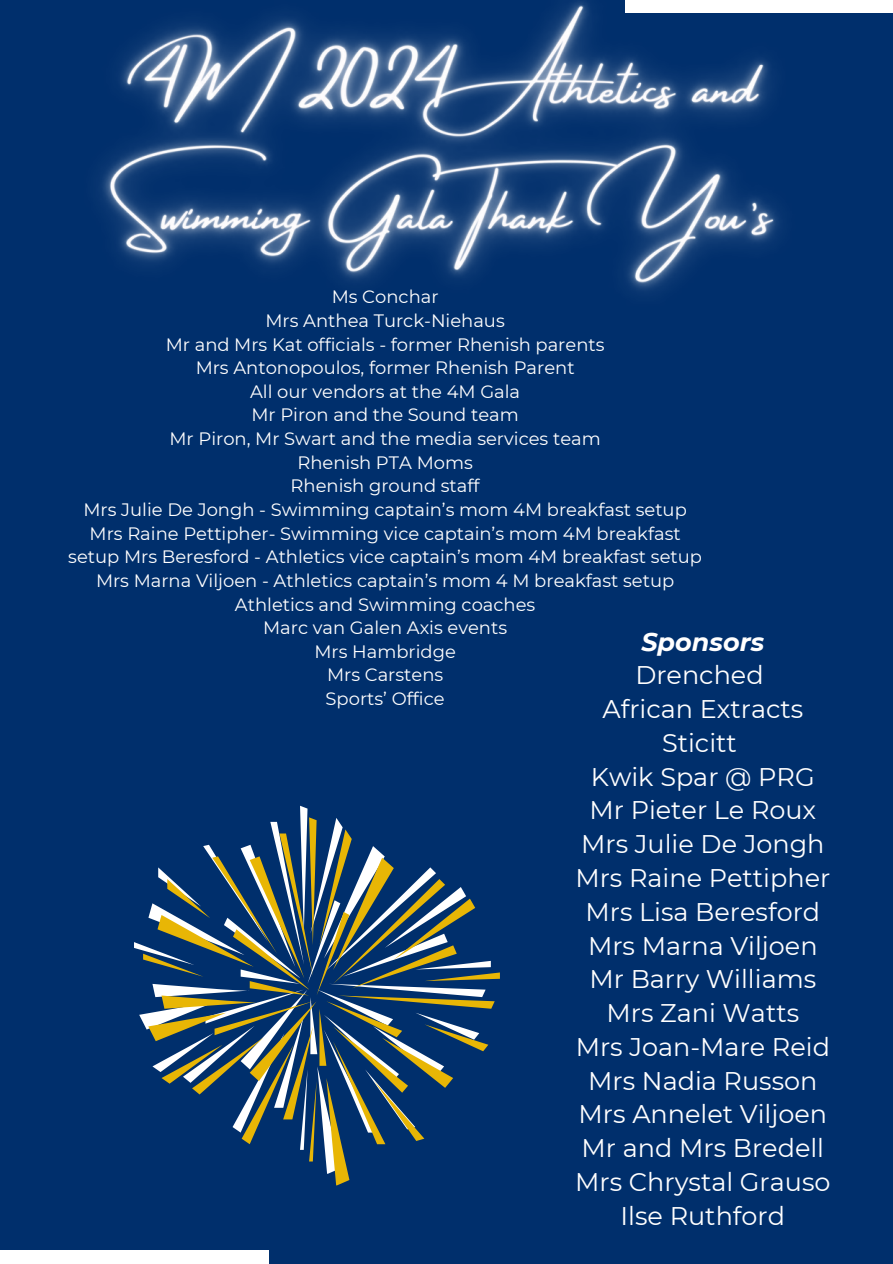
<style>
.page{position:relative;width:893px;height:1264px;background:#fff}
.page>*{position:absolute;margin:0;border:0;box-sizing:border-box;transform-origin:0 0}
.t1{font:25.5px/33.8px "Montserrat";color:#fff;text-align:center}
.t2{font:italic 700 25.5px "Montserrat";color:#fff}
.t3{font:17.85px/23.7px "Montserrat";color:#fff;text-align:center}
</style>
<div class="page">
<div style="left:0;top:0;width:892px;height:1263px;background:#002f6c"></div>
<div style="left:0;top:1250px;width:268px;height:13px;background:#fff"></div>
<div style="left:625px;top:0;width:267px;height:13px;background:#fff"></div>
<img style="left:100px;top:0;width:680px;height:292px">
<svg style="left:134px;top:805px;width:366px;height:380px"></svg>
<p class="t3" style="left:68px;top:285px;width:635px">Ms Conchar<br>Mrs Anthea Turck-Niehaus<br>Mr and Mrs Kat officials - former Rhenish parents<br>Mrs Antonopoulos, former Rhenish Parent<br>All our vendors at the 4M Gala<br>Mr Piron and the Sound team<br>Mr Piron, Mr Swart and the media services team<br>Rhenish PTA Moms<br>Rhenish ground staff<br>Mrs Julie De Jongh - Swimming captain’s mom 4M breakfast setup Mrs Raine Pettipher- Swimming vice captain’s mom 4M breakfast setup Mrs Beresford - Athletics vice captain’s mom 4M breakfast setup Mrs Marna Viljoen - Athletics captain’s mom 4 M breakfast setup Athletics and Swimming coaches<br>Marc van Galen Axis events<br>Mrs Hambridge<br>Mrs Carstens<br>Sports’ Office</p>
<h1 class="t2" style="left:641px;top:626px;width:124px">Sponsors</h1>
<p class="t1" style="left:575px;top:658px;width:257px">Drenched<br>African Extracts<br>Sticitt<br>Kwik Spar @ PRG<br>Mr Pieter Le Roux<br>Mrs Julie De Jongh<br>Mrs Raine Pettipher<br>Mrs Lisa Beresford<br>Mrs Marna Viljoen<br>Mr Barry Williams<br>Mrs Zani Watts<br>Mrs Joan-Mare Reid<br>Mrs Nadia Russon<br>Mrs Annelet Viljoen<br>Mr and Mrs Bredell<br>Mrs Chrystal Grauso<br>Ilse Ruthford</p>
</div>
